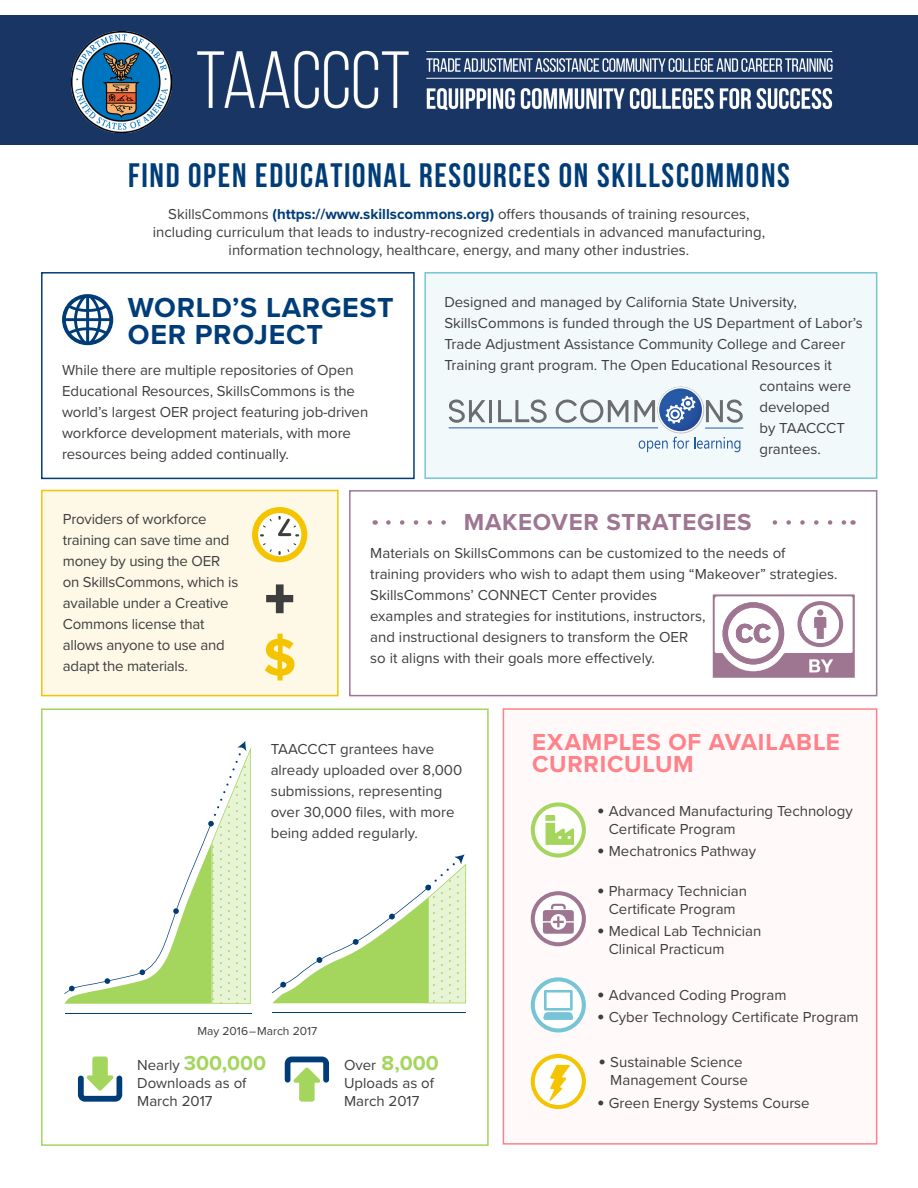
<style>
.page{position:relative;width:918px;height:1188px;background:#fff}
.page>*{position:absolute;margin:0;border:0;box-sizing:border-box;transform-origin:0 0}
.Body{font:700 54px "Proxima Nova";color:#3e3e3f}
.Body-2{font:700 54px "Proxima Nova";color:#f5c400}
.Body-3{font:700 33.9px "Bebas Neue";letter-spacing:.05em;color:#003d78}
.Body-4{font:700 28.5px/27px "Proxima Nova";letter-spacing:.025em;color:#003d78}
.Body-5{font:700 24px/22.5px "Proxima Nova";letter-spacing:.03em;color:#ff8189}
.Body-6{font:700 24px "Proxima Nova";letter-spacing:.03em;color:#9e7692}
.Body-7{font:700 21px "Proxima Nova";color:#a4d55d}
.Body-8{font:15px/21px "Proxima Nova";color:#3e3e3f}
.Body-9{font:12px "Proxima Nova";color:#3e3e3f}
.s1{font-weight:700;color:#003d78}
.s2{font-family:"DIN";font-weight:300}
.s3{font-weight:400;font-size:15px;color:#3e3e3f}
</style>
<div class="page">
<svg style="left:388px;top:520px;width:458px;height:5px"></svg>
<div style="left:452px;top:506px;width:314px;height:31px;background:#fff"></div>
<div style="left:349px;top:490px;width:528px;height:206px;border:2px solid #9e7692"></div>
<div style="left:0;top:15px;width:918px;height:129px;background:#183564"></div>
<img style="left:197px;top:50px;width:636px;height:61px">
<img style="left:71px;top:32px;width:101px;height:100px">
<div style="left:424px;top:272px;width:453px;height:207px;background:#f1f9fb;border:2px solid #76c4d5"></div>
<div style="left:41px;top:272px;width:374px;height:207px;border:2px solid #003d78"></div>
<svg style="left:449px;top:400px;width:36px;height:23px"></svg>
<hr style="left:489px;top:400px;width:3px;height:22px;background:#6c6d70">
<svg style="left:498px;top:400px;width:49px;height:23px"></svg>
<svg style="left:556px;top:400px;width:72px;height:23px"></svg>
<svg style="left:634px;top:388px;width:109px;height:43px"></svg>
<svg style="left:639px;top:437px;width:101px;height:15px"></svg>
<hr style="left:449px;top:427px;width:209px;height:1px;background:#2558a6">
<hr style="left:705px;top:428px;width:38px;height:1px;background:#2558a6">
<div style="left:41px;top:490px;width:298px;height:206px;background:#fef9e6;border:2px solid #f5c400"></div>
<div style="left:503px;top:708px;width:374px;height:437px;background:#fff9f9;border:2px solid #ff8189"></div>
<svg style="left:533px;top:893px;width:51px;height:51px"></svg>
<div style="left:531px;top:891px;width:55px;height:55px;border:4px solid #9e7692;border-radius:50%"></div>
<svg style="left:543px;top:904px;width:31px;height:30px"></svg>
<svg style="left:533px;top:804px;width:51px;height:52px"></svg>
<div style="left:531px;top:802px;width:55px;height:56px;border:4px solid #a4d55d;border-radius:50%"></div>
<svg style="left:545px;top:815px;width:29px;height:30px"></svg>
<svg style="left:533px;top:1056px;width:51px;height:51px"></svg>
<div style="left:531px;top:1054px;width:55px;height:55px;border:4px solid #f5c400;border-radius:50%"></div>
<svg style="left:549px;top:1065px;width:21px;height:36px"></svg>
<svg style="left:533px;top:979px;width:51px;height:51px"></svg>
<div style="left:531px;top:977px;width:55px;height:55px;border:4px solid #76c4d5;border-radius:50%"></div>
<svg style="left:543px;top:990px;width:30px;height:30px"></svg>
<div style="left:41px;top:708px;width:448px;height:438px;border:2px solid #a4d55d"></div>
<hr style="left:65px;top:1013px;width:187px;height:1px;background:#003d78">
<svg style="left:65px;top:741px;width:186px;height:263px"></svg>
<hr style="left:272px;top:1012px;width:194px;height:1px;background:#003d78">
<svg style="left:272px;top:854px;width:194px;height:149px"></svg>
<svg style="left:272px;top:984px;width:12px;height:9px"></svg>
<svg style="left:78px;top:1057px;width:44px;height:45px"></svg>
<svg style="left:285px;top:1057px;width:44px;height:45px"></svg>
<svg style="left:713px;top:594px;width:142px;height:84px"></svg>
<div style="left:817px;top:609px;width:6px;height:7px;background:#9e7692;border-radius:50%"></div>
<svg style="left:255px;top:510px;width:49px;height:49px"></svg>
<div style="left:252px;top:507px;width:55px;height:55px;border:6px solid #f5c400;border-radius:50%"></div>
<svg style="left:266px;top:584px;width:28px;height:30px"></svg>
<svg style="left:261px;top:516px;width:37px;height:38px"></svg>
<svg style="left:62px;top:294px;width:51px;height:51px"></svg>
<p class="Body-3" style="left:128px;top:157px;width:663px">FIND OPEN EDUCATIONAL RESOURCES ON SKILLSCOMMONS</p>
<p class="Body-8" style="left:153px;top:205px;width:614px;line-height:18px;text-align:center">SkillsCommons <span class="s1">(https://www.skillscommons.org)</span> offers thousands of training resources, including curriculum that leads to industry-recognized credentials in advanced manufacturing, information technology, healthcare, energy, and many other industries.</p>
<p class="Body-8" style="left:444px;top:291px;width:354px">Designed and managed by California State University,</p>
<p class="Body-8" style="left:444px;top:312px;width:420px">SkillsCommons is funded through the US Department of Labor’s</p>
<p class="Body-8" style="left:444px;top:333px;width:403px">Trade Adjustment Assistance Community College and Career</p>
<p class="Body-8" style="left:444px;top:354px;width:389px">Training grant program. The Open Educational Resources it</p>
<p class="Body-8" style="left:759px;top:375px;width:93px">contains were</p>
<p class="Body-8" style="left:759px;top:396px;width:72px">developed</p>
<p class="Body-8" style="left:759px;top:417px;width:87px">by TAACCCT</p>
<p class="Body-8" style="left:759px;top:438px;width:63px">grantees.</p>
<p class="Body-4" style="left:128px;top:295px;width:267px">WORLD’S LARGEST<br>OER PROJECT</p>
<p class="Body-8" style="left:62px;top:360px;width:308px">While there are multiple repositories of Open Educational Resources, SkillsCommons is the world’s largest OER project featuring job-driven workforce development materials, with more resources being added continually.</p>
<p class="Body-8" style="left:63px;top:508px;width:177px">Providers of workforce training can save time and money by using the OER on SkillsCommons, which is available under a Creative<br>Commons license that allows anyone to use and adapt the materials.</p>
<p class="Body" style="left:266px;top:567px;width:29px">+</p>
<p class="Body-2" style="left:263px;top:625px;width:35px">$</p>
<p class="Body-6" style="left:464px;top:508px;width:289px">MAKEOVER STRATEGIES</p>
<p class="Body-8" style="left:370px;top:543px;width:469px">Materials on SkillsCommons can be customized to the needs of training providers who wish to adapt them using “Makeover” strategies.<br>SkillsCommons’ CONNECT Center provides<br>examples and strategies for institutions, instructors,<br>and instructional designers to transform the OER<br>so it aligns with their goals more effectively.</p>
<p class="Body-8" style="left:271px;top:739px;width:193px">TAACCCT grantees have already uploaded over 8,000 submissions, representing over 30,000 files, with more being added regularly.</p>
<p class="Body-5" style="left:532px;top:731px;width:309px">EXAMPLES OF AVAILABLE<br>CURRICULUM</p>
<p class="Body-8" style="left:609px;top:802px;width:246px;line-height:18px;text-indent:-12px"><span class="s2">•</span> Advanced Manufacturing Technology<br>Certificate Program</p>
<p class="Body-8" style="left:597px;top:841px;width:161px"><span class="s2">•</span> Mechatronics Pathway</p>
<p class="Body-8" style="left:597px;top:882px;width:152px;line-height:18px;text-align:center"><span class="s2">•</span> Pharmacy Technician<br>Certificate Program</p>
<p class="Body-8" style="left:609px;top:922px;width:154px;line-height:18px;text-indent:-12px"><span class="s2">•</span> Medical Lab Technician<br>Clinical Practicum</p>
<p class="Body-9" style="left:198px;top:1024px;width:121px">May 2016–March 2017</p>
<p class="Body-7" style="left:137px;top:1050px;width:130px"><span class="s3">Nearly</span> 300,000</p>
<p class="Body-8" style="left:137px;top:1074px;width:111px;line-height:18px">Downloads as of<br>March 2017</p>
<p class="Body-7" style="left:344px;top:1050px;width:96px"><span class="s3">Over</span> 8,000</p>
<p class="Body-8" style="left:344px;top:1074px;width:92px;line-height:18px">Uploads as of<br>March 2017</p>
<p class="Body-8" style="left:597px;top:984px;width:191px"><span class="s2">•</span> Advanced Coding Program</p>
<p class="Body-8" style="left:597px;top:1007px;width:263px"><span class="s2">•</span> Cyber Technology Certificate Program</p>
<p class="Body-8" style="left:610px;top:1054px;width:139px;line-height:18px;text-indent:-12px"><span class="s2">•</span> Sustainable Science<br>Management Course</p>
<p class="Body-8" style="left:597px;top:1093px;width:214px"><span class="s2">•</span> Green Energy Systems Course</p>
</div>
